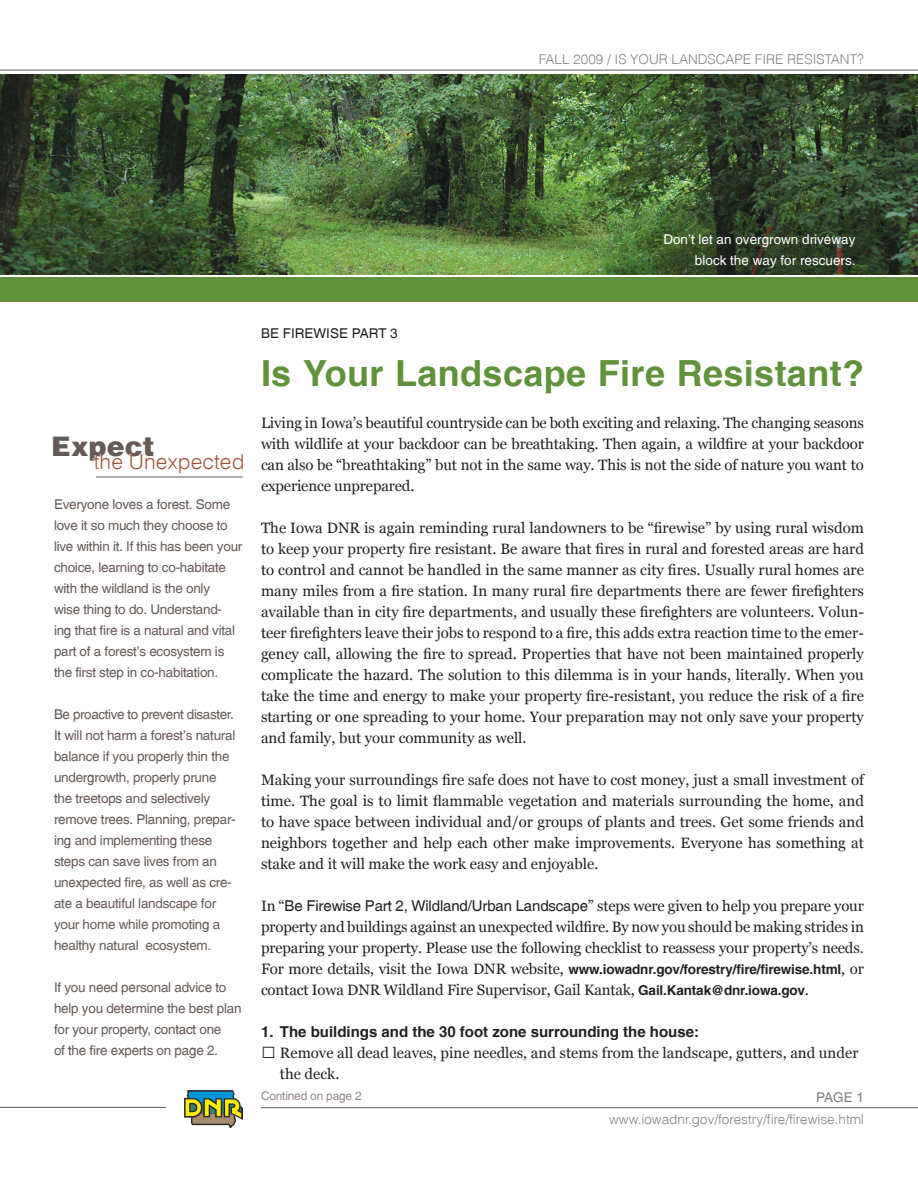
<style>
.page{position:relative;width:918px;height:1188px;background:#fff}
.page>*{position:absolute;margin:0;border:0;box-sizing:border-box;transform-origin:0 0}
.t1{font:700 36px "Switzerland";letter-spacing:.01em;color:#60923c}
.t2{font:27px "Switzerland Black Plain";color:#665a56}
.t3{font:21px "Switzerland Light Plain";color:#a1573b}
.Body_Text{font:15px/21px "Georgia";letter-spacing:-.01em;color:#231f20;text-align:justify}
.BodyBullet{font:15px/21px "Georgia";color:#231f20}
.BodyBullet-2{font:700 15px "Switzerland";color:#231f20}
.Captions{font:13.5px/21px "Switzerland Plain";letter-spacing:-.02em;color:#665a56}
.Body_Text-2{font:700 13.5px "Switzerland";letter-spacing:-.01em;color:#231f20}
.t4{font:13.5px "Switzerland Light Plain";color:#808285}
.Captions-2{font:13.5px "Switzerland Plain";color:#fff}
.t5{font:13.5px "Switzerland Plain";color:#231f20}
.Captions-3{font:13.5px "Switzerland Plain";color:#808285}
.Captions-4{font:12px "Switzerland Plain";letter-spacing:-.02em;color:#968a88}
.s1{color:#fff}
.s2{font-family:"Switzerland Plain"}
.s3{font-family:"Georgia";font-weight:400;font-size:15px}
.s4{font-family:"Switzerland";font-weight:700;font-size:13.5px}
</style>
<div class="page">
<hr style="left:261px;top:1107px;width:657px;height:1px;background:#665a56">
<img style="left:185px;top:1091px;width:57px;height:37px">
<hr style="left:0;top:70px;width:918px;height:1px;background:#665a56">
<hr style="left:0;top:1107px;width:166px;height:1px;background:#665a56">
<hr style="left:96px;top:477px;width:147px;height:1px;background:#665a56">
<div style="left:0;top:277px;width:918px;height:25px;background:#60923c"></div>
<img style="left:0;top:74px;width:918px;height:201px">
<p class="t4" style="left:539px;top:51px;width:327px">FALL 2009 / Is Your Landscape Fi re Resi stant?</p>
<p class="Captions-2" style="left:663px;top:231px;width:194px">Don’t let an overgrown driveway</p>
<p class="Captions-2" style="left:695px;top:252px;width:162px">block the way for rescuers.</p>
<p class="t2" style="left:51px;top:429px;width:105px">Expect</p>
<p class="t3" style="left:93px;top:449px;width:153px"><span class="s1">the U</span> nexpected</p>
<p class="Captions" style="left:54px;top:494px;width:190px">Everyone loves a forest. Some love it so much they choose to live within it. If this has been your choice, learning to co-habitate with the wildland is the only<br>wise thing to do. Understand&shy;ing that fire is a natural and vital part of a forest’s ecosystem is the first step in co-habitation.</p>
<p class="Captions" style="left:54px;top:704px;width:183px">Be proactive to prevent disaster.<br>It will not harm a forest’s natural balance if you properly thin the undergrowth, properly prune the treetops and selectively remove trees. Planning, prepar&shy;ing and implementing these steps can save lives from an unexpected fire, as well as cre&shy;ate a beautiful landscape for your home while promoting a healthy natural ecosystem.</p>
<p class="Captions" style="left:54px;top:977px;width:189px">If you need personal advice to help you determine the best plan for your property, contact one<br>of the fire experts on page 2.</p>
<p class="t5" style="left:261px;top:326px;width:138px">Be Firewise Part 3</p>
<p class="t1" style="left:261px;top:352px;width:605px">Is Your Landscape Fire Resistant?</p>
<p class="Body_Text" style="left:261px;top:413px;width:604px">Living in Iowa’s beautiful countryside can be both exciting and relaxing. The changing seasons with wildlife at your backdoor can be breathtaking. Then again, a wildfire at your backdoor can also be “breathtaking” but not in the same way. This is not the side of nature you want to experience unprepared.</p>
<p class="Body_Text" style="left:261px;top:518px;width:605px">The Iowa DNR is again reminding rural landowners to be “firewise” by using rural wisdom to keep your property fire resistant. Be aware that fires in rural and forested areas are hard to control and cannot be handled in the same manner as city fires. Usually rural homes are many miles from a fire station. In many rural fire departments there are fewer firefighters available than in city fire departments, and usually these firefighters are volunteers. Volun&shy;teer firefighters leave their jobs to respond to a fire, this adds extra reaction time to the emer&shy;gency call, allowing the fire to spread. Properties that have not been maintained properly complicate the hazard. The solution to this dilemma is in your hands, literally. When you take the time and energy to make your property fire-resistant, you reduce the risk of a fire starting or one spreading to your home. Your preparation may not only save your property and family, but your community as well.</p>
<p class="Body_Text" style="left:261px;top:770px;width:604px">Making your surroundings fire safe does not have to cost money, just a small investment of time. The goal is to limit flammable vegetation and materials surrounding the home, and to have space between individual and/or groups of plants and trees. Get some friends and neighbors together and help each other make improvements. Everyone has something at stake and it will make the work easy and enjoyable.</p>
<p class="Body_Text" style="left:261px;top:896px;width:604px">In “<span class="s2">Be Firewise Part 2, Wildland/Urban Landscape</span>” steps were given to help you prepare your property and buildings against an unexpected wildfire. By now you should be making strides in preparing your property. Please use the following checklist to reassess your property’s needs.</p>
<p class="Body_Text-2" style="left:261px;top:961px;width:604px"><span class="s3">For more details, visit the Iowa DNR website,</span> www.iowadnr.gov/forestry/fire/firewise.html<span class="s3">, or</span></p>
<p class="Body_Text" style="left:261px;top:980px;width:550px">contact Iowa DNR Wildland Fire Supervisor, Gail Kantak, <span class="s4">Gail.Kantak@dnr.iowa.gov</span>.</p>
<p class="BodyBullet-2" style="left:261px;top:1023px;width:440px">1. The buildings and the 30 foot zone surrounding the house:</p>
<p class="BodyBullet" style="left:280px;top:1043px;width:580px">Remove all dead leaves, pine needles, and stems from the landscape, gutters, and under the deck.</p>
<p class="Captions-4" style="left:261px;top:1089px;width:102px">contined on page 2</p>
<p class="Captions-3" style="left:816px;top:1089px;width:49px">PAGE 1</p>
<p class="t4" style="left:609px;top:1111px;width:256px">www.iowadnr.gov/forestry/fire/firewise.html</p>
</div>
